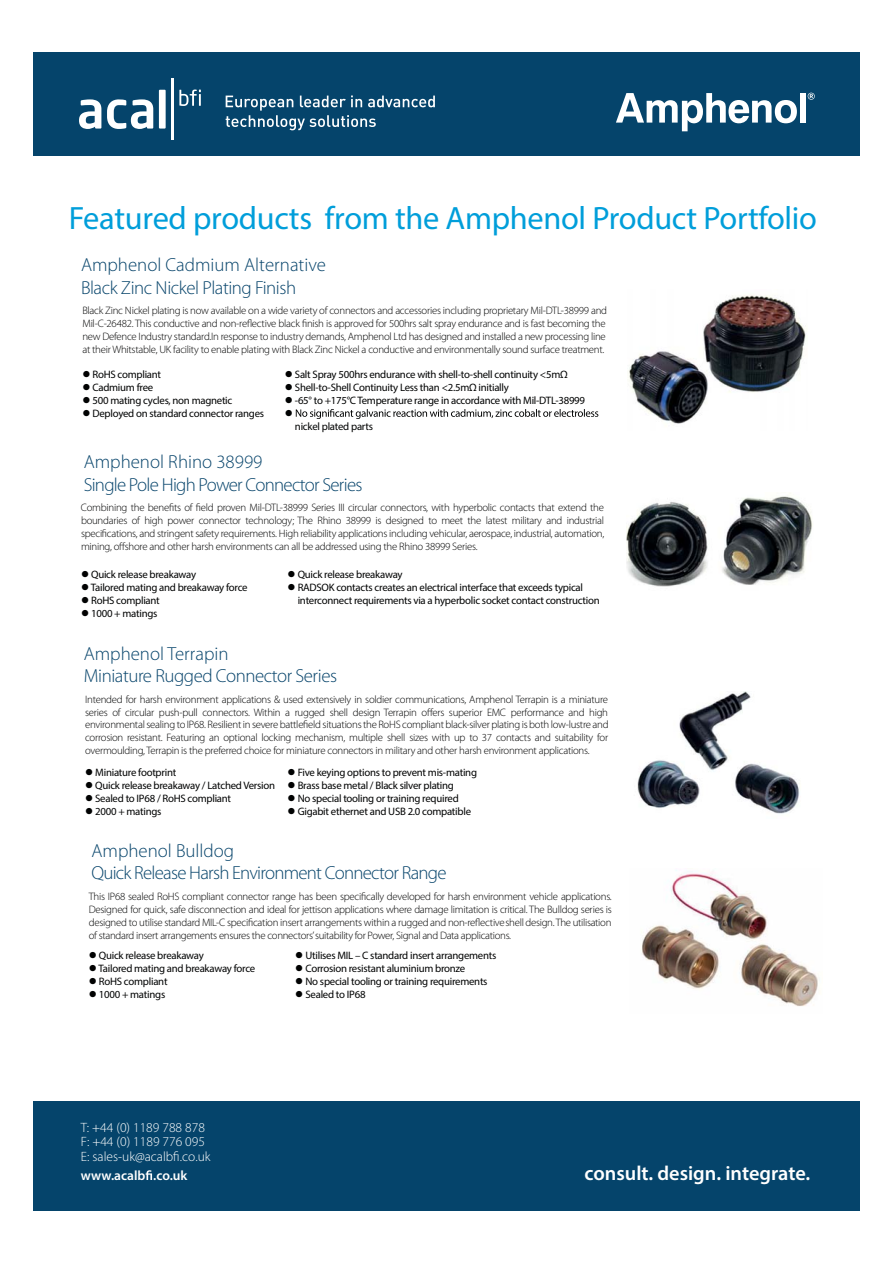
<style>
.page{position:relative;width:893px;height:1263px;background:#fff}
.page>*{position:absolute;margin:0;border:0;box-sizing:border-box;transform-origin:0 0}
.t1{font:300 32.4px "Myriad";letter-spacing:-.01em;color:#009eda}
.t2{font:600 20.25px "Myriad Pro";color:#fff}
.t3{font:300 18.9px/22.6px "Myriad Pro";letter-spacing:-.025em;color:#07446b}
.t4{font:300 13.5px/14.9px "Myriad Pro";color:#fff}
.t5{font:600 13.5px "Myriad Pro";color:#fff}
.t6{font:300 10.8px/12.9px "Myriad Pro";letter-spacing:-.025em;color:#010202;text-align:justify}
.t7{font:10.8px/12.9px "Myriad Pro";letter-spacing:-.025em;color:#010202}
</style>
<div class="page">
<div style="left:33px;top:52px;width:826px;height:103px;background:#05446b"></div>
<div style="left:33px;top:1102px;width:826px;height:109px;background:#05446b"></div>
<svg style="left:226px;top:96px;width:209px;height:34px"></svg>
<hr style="left:171px;top:78px;width:2px;height:62px;background:#fff">
<svg style="left:79px;top:99px;width:22px;height:30px"></svg>
<div style="left:159px;top:90px;width:7px;height:39px;background:#fff"></div>
<svg style="left:107px;top:99px;width:46px;height:30px"></svg>
<svg style="left:179px;top:90px;width:22px;height:16px"></svg>
<svg style="left:146px;top:1170px;width:6px;height:10px"></svg>
<svg style="left:616px;top:93px;width:181px;height:38px"></svg>
<div style="left:800px;top:93px;width:6px;height:30px;background:#fff"></div>
<svg style="left:808px;top:93px;width:7px;height:7px"></svg>
<img style="left:629px;top:295px;width:177px;height:129px">
<img style="left:626px;top:495px;width:187px;height:92px">
<img style="left:641px;top:870px;width:177px;height:136px">
<img style="left:637px;top:692px;width:163px;height:122px">
<svg style="left:295px;top:409px;width:303px;height:10px"></svg>
<h1 class="t1" style="left:69px;top:206px;width:750px">Featured products from the Amphenol Product Portfolio</h1>
<h3 class="t3" style="left:81px;top:255px;width:246px">Amphenol Cadmium Alternative<br>Black Zinc Nickel Plating Finish</h3>
<p class="t6" style="left:82px;top:305px;width:526px;text-align:left">Black Zinc Nickel plating is now available on a wide variety of connectors and accessories including proprietary Mil-DTL-38999 and Mil-C-26482. This conductive and non-reflective black finish is approved for 500hrs salt spray endurance and is fast becoming the new Defence Industry standard.In response to industry demands, Amphenol Ltd has designed and installed a new processing line at their Whitstable, UK facility to enable plating with Black Zinc Nickel a conductive and environmentally sound surface treatment.</p>
<p class="t7" style="left:93px;top:368px;width:173px">RoHS compliant<br>Cadmium free<br>500 mating cycles, non magnetic<br>Deployed on standard connector ranges</p>
<p class="t7" style="left:295px;top:368px;width:292px">Salt Spray 500hrs endurance with shell-to-shell continuity &lt;5mΩ<br>Shell-to-Shell Continuity Less than &lt;2.5mΩ initially<br>-65° to +175°C Temperature range in accordance with Mil-DTL-38999</p>
<p class="t7" style="left:295px;top:420px;width:80px">nickel plated parts</p>
<h3 class="t3" style="left:84px;top:452px;width:280px">Amphenol Rhino 38999<br>Single Pole High Power Connector Series</h3>
<p class="t6" style="left:81px;top:502px;width:525px">Combining the benefits of field proven Mil-DTL-38999 Series III circular connectors, with hyperbolic contacts that extend the boundaries of high power connector technology; The Rhino 38999 is designed to meet the latest military and industrial specifications, and stringent safety requirements. High reliability applications including vehicular, aerospace, industrial, automation, mining, offshore and other harsh environments can all be addressed using the Rhino 38999 Series.</p>
<p class="t7" style="left:91px;top:569px;width:158px">Quick release breakaway<br>Tailored mating and breakaway force<br>RoHS compliant<br>1000 + matings</p>
<p class="t7" style="left:298px;top:569px;width:304px">Quick release breakaway<br>RADSOK contacts creates an electrical interface that exceeds typical interconnect requirements via a hyperbolic socket contact construction</p>
<h3 class="t3" style="left:84px;top:643px;width:255px">Amphenol Terrapin<br>Miniature Rugged Connector Series</h3>
<p class="t6" style="left:85px;top:693px;width:525px">Intended for harsh environment applications &amp; used extensively in soldier communications, Amphenol Terrapin is a miniature series of circular push-pull connectors. Within a rugged shell design Terrapin offers superior EMC performance and high environmental sealing to IP68. Resilient in severe battlefield situations the RoHS compliant black-silver plating is both low-lustre and corrosion resistant. Featuring an optional locking mechanism, multiple shell sizes with up to 37 contacts and suitability for overmoulding, Terrapin is the preferred choice for miniature connectors in military and other harsh environment applications.</p>
<p class="t7" style="left:95px;top:767px;width:181px">Miniature footprint<br>Quick release breakaway / Latched Version<br>Sealed to IP68 / RoHS compliant<br>2000 + matings</p>
<p class="t7" style="left:298px;top:767px;width:181px">Five keying options to prevent mis-mating Brass base metal / Black silver plating<br>No special tooling or training required Gigabit ethernet and USB 2.0 compatible</p>
<h3 class="t3" style="left:91px;top:840px;width:357px">Amphenol Bulldog<br>Quick Release Harsh Environment Connector Range</h3>
<p class="t6" style="left:89px;top:890px;width:525px">This IP68 sealed RoHS compliant connector range has been specifically developed for harsh environment vehicle applications.<br>Designed for quick, safe disconnection and ideal for jettison applications where damage limitation is critical. The Bulldog series is designed to utilise standard MIL-C specification insert arrangements within a rugged and non-reflective shell design. The utilisation of standard insert arrangements ensures the connectors’ suitability for Power, Signal and Data applications.</p>
<p class="t7" style="left:98px;top:950px;width:158px">Quick release breakaway<br>Tailored mating and breakaway force<br>RoHS compliant<br>1000 + matings</p>
<p class="t7" style="left:305px;top:950px;width:192px">Utilises MIL – C standard insert arrangements Corrosion resistant aluminium bronze<br>No special tooling or training requirements Sealed to IP68</p>
<p class="t4" style="left:81px;top:1121px;width:131px">T: +44 (0) 1189 788 878<br>F: +44 (0) 1189 776 095<br>E: sales-uk@acalbfi.co.uk</p>
<p class="t5" style="left:81px;top:1170px;width:108px">www.acalb .co.uk</p>
<h2 class="t2" style="left:584px;top:1166px;width:227px">consult. design. integrate.</h2>
</div>
